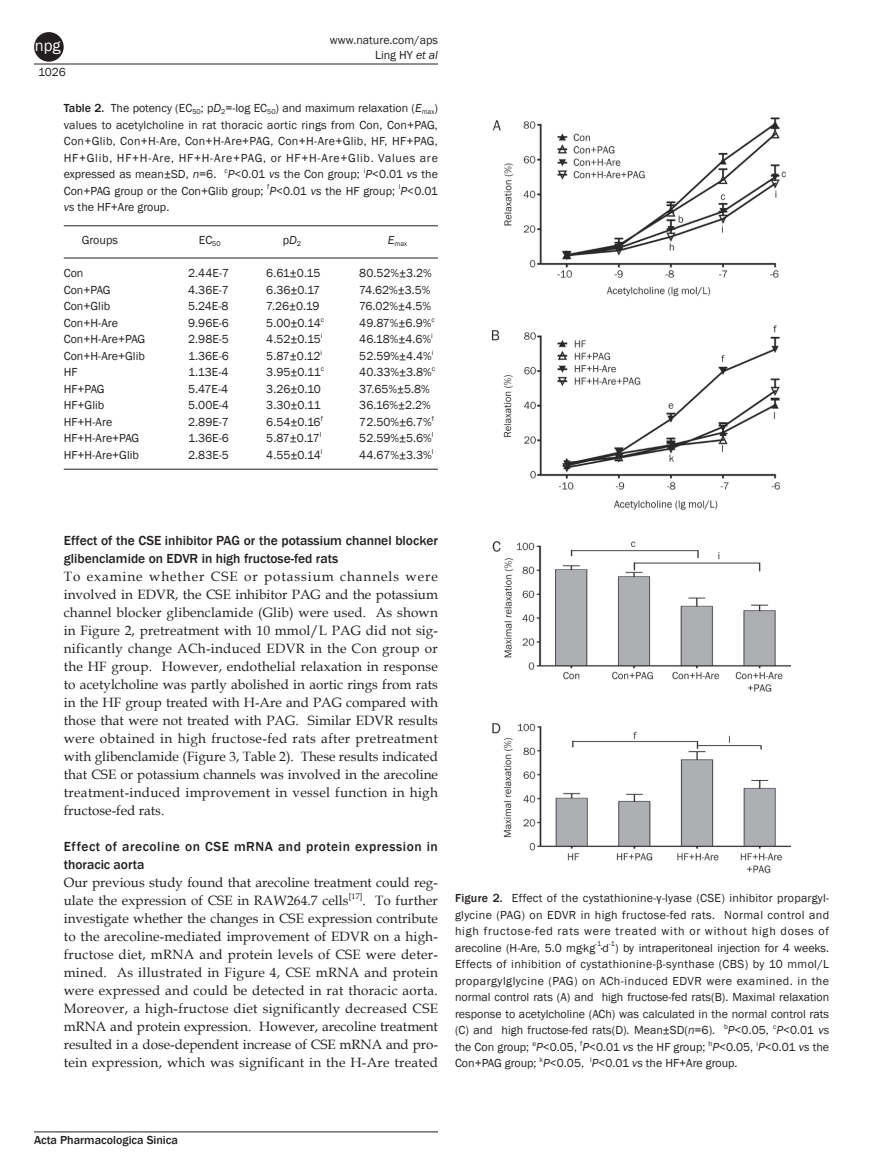
<style>
.page{position:relative;width:893px;height:1170px;background:#fff}
.page>*{position:absolute;margin:0;border:0;box-sizing:border-box;transform-origin:0 0}
.t1{font:16.5px "Franklin Gothic Book 2";color:#fff}
.t2{font:13.5px/18px "Book Antiqua";letter-spacing:.02em;color:#231f20;text-align:justify}
.t3{font:500 13.5px/18px "Franklin Gothic";color:#231f20}
.t4{font:500 13.5px/18px "Franklin Gothic";letter-spacing:.04em;color:#231f20}
.t5{font:12px/16.5px "Franklin Gothic Book 2";color:#231f20;text-align:justify}
.t6{font:12px "Franklin Gothic";letter-spacing:.02em;color:#231f20}
.t7{font:500 12px "Franklin Gothic";color:#231f20}
.t8{font:7.2px "Franklin Gothic Book 2";color:#231f20}
.s1{font-family:"Franklin Gothic";font-style:italic}
.s2{font-family:"Franklin Gothic";font-weight:500}
.s3{font-weight:500}
</style>
<div class="page">
<hr style="left:34px;top:64px;width:404px;height:1px;background:#231f20">
<hr style="left:34px;top:1131px;width:404px;height:1px;background:#231f20">
<div style="left:34px;top:32px;width:30px;height:30px;background:#231f20;border-radius:50%"></div>
<img style="left:491px;top:117px;width:299px;height:756px">
<hr style="left:64px;top:225px;width:374px;height:1px;background:#231f20">
<hr style="left:64px;top:258px;width:374px;height:1px;background:#231f20">
<hr style="left:64px;top:469px;width:374px;height:1px;background:#231f20">
<h1 class="t1" style="left:35px;top:35px;width:27px">npg</h1>
<p class="t5" style="left:38px;top:64px;width:29px">1026</p>
<p class="t5" style="left:330px;top:32px;width:110px;line-height:15px;text-align:right">www.nature.com/aps<br>Ling HY <span class="s1">et al</span></p>
<p class="t5" style="left:64px;top:100px;width:376px"><span class="s2">Table 2.</span> The potency (EC<sub>50</sub>; p<span class="s1">D</span><sub>2</sub>=-log EC<sub>50</sub>) and maximum relaxation (<span class="s1">E</span><sub>max</sub>) values to acetylcholine in rat thoracic aortic rings from Con, Con+PAG, Con+Glib, Con+H-Are, Con+H-Are+PAG, Con+H-Are+Glib, HF, HF+PAG, HF+Glib, HF+H-Are, HF+H-Are+PAG, or HF+H-Are+Glib. Values are expressed as mean±SD, <span class="s1">n</span>=6. <sup>c</sup><span class="s1">P</span>&lt;0.01 <span class="s1">vs</span> the Con group; <sup>i</sup><span class="s1">P</span>&lt;0.01 <span class="s1">vs</span> the Con+PAG group or the Con+Glib group; <sup>f</sup><span class="s1">P</span>&lt;0.01 <span class="s1">vs</span> the HF group; <sup>l</sup><span class="s1">P</span>&lt;0.01 <span class="s1">vs</span> the HF+Are group.</p>
<p class="t5" style="left:82px;top:232px;width:38px">Groups</p>
<p class="t5" style="left:199px;top:232px;width:23px">EC<sub>50</sub></p>
<p class="t5" style="left:283px;top:232px;width:20px">p<span class="s1">D</span><sub>2</sub></p>
<p class="t8" style="left:388px;top:239px;width:21px"><sup>E</sup>max</p>
<p class="t5" style="left:64px;top:265px;width:21px">Con</p>
<p class="t5" style="left:188px;top:265px;width:42px">2.44E-7</p>
<p class="t5" style="left:266px;top:265px;width:56px">6.61±0.15</p>
<p class="t5" style="left:359px;top:265px;width:74px">80.52%±3.2%</p>
<p class="t5" style="left:64px;top:282px;width:48px">Con+PAG</p>
<p class="t5" style="left:188px;top:282px;width:42px">4.36E-7</p>
<p class="t5" style="left:266px;top:282px;width:55px">6.36±0.17</p>
<p class="t5" style="left:359px;top:282px;width:73px">74.62%±3.5%</p>
<p class="t5" style="left:64px;top:298px;width:48px">Con+Glib</p>
<p class="t5" style="left:188px;top:298px;width:42px">5.24E-8</p>
<p class="t5" style="left:266px;top:298px;width:55px">7.26±0.19</p>
<p class="t5" style="left:359px;top:298px;width:73px">76.02%±4.5%</p>
<p class="t5" style="left:64px;top:315px;width:56px">Con+H-Are</p>
<p class="t5" style="left:188px;top:315px;width:42px">9.96E-6</p>
<p class="t5" style="left:266px;top:315px;width:59px">5.00±0.14<sup>c</sup></p>
<p class="t5" style="left:359px;top:315px;width:77px">49.87%±6.9%<sup>c</sup></p>
<p class="t5" style="left:64px;top:331px;width:83px">Con+H-Are+PAG</p>
<p class="t5" style="left:188px;top:331px;width:42px">2.98E-5</p>
<p class="t5" style="left:266px;top:331px;width:58px">4.52±0.15<sup>i</sup></p>
<p class="t5" style="left:359px;top:331px;width:75px">46.18%±4.6%<sup>i</sup></p>
<p class="t5" style="left:64px;top:348px;width:83px">Con+H-Are+Glib</p>
<p class="t5" style="left:188px;top:348px;width:42px">1.36E-6</p>
<p class="t5" style="left:266px;top:348px;width:57px">5.87±0.12<sup>i</sup></p>
<p class="t5" style="left:359px;top:348px;width:76px">52.59%±4.4%<sup>i</sup></p>
<p class="t5" style="left:64px;top:364px;width:15px">HF</p>
<p class="t5" style="left:188px;top:364px;width:42px">1.13E-4</p>
<p class="t5" style="left:266px;top:364px;width:59px">3.95±0.11<sup>c</sup></p>
<p class="t5" style="left:359px;top:364px;width:77px">40.33%±3.8%<sup>c</sup></p>
<p class="t5" style="left:64px;top:381px;width:42px">HF+PAG</p>
<p class="t5" style="left:188px;top:381px;width:41px">5.47E-4</p>
<p class="t5" style="left:266px;top:381px;width:56px">3.26±0.10</p>
<p class="t5" style="left:359px;top:381px;width:72px">37.65%±5.8%</p>
<p class="t5" style="left:64px;top:397px;width:42px">HF+Glib</p>
<p class="t5" style="left:188px;top:397px;width:42px">5.00E-4</p>
<p class="t5" style="left:266px;top:397px;width:56px">3.30±0.11</p>
<p class="t5" style="left:359px;top:397px;width:73px">36.16%±2.2%</p>
<p class="t5" style="left:64px;top:414px;width:50px">HF+H-Are</p>
<p class="t5" style="left:188px;top:414px;width:42px">2.89E-7</p>
<p class="t5" style="left:266px;top:414px;width:58px">6.54±0.16<sup>f</sup></p>
<p class="t5" style="left:359px;top:414px;width:76px">72.50%±6.7%<sup>f</sup></p>
<p class="t5" style="left:64px;top:430px;width:77px">HF+H-Are+PAG</p>
<p class="t5" style="left:188px;top:430px;width:42px">1.36E-6</p>
<p class="t5" style="left:266px;top:430px;width:57px">5.87±0.17<sup>l</sup></p>
<p class="t5" style="left:359px;top:430px;width:76px">52.59%±5.6%<sup>l</sup></p>
<p class="t5" style="left:64px;top:447px;width:77px">HF+H-Are+Glib</p>
<p class="t5" style="left:188px;top:447px;width:42px">2.83E-5</p>
<p class="t5" style="left:266px;top:447px;width:58px">4.55±0.14<sup>l</sup></p>
<p class="t5" style="left:359px;top:447px;width:76px">44.67%±3.3%<sup>l</sup></p>
<p class="t3" style="left:64px;top:531px;width:376px">Effect of the CSE inhibitor PAG or the potassium channel blocker glibenclamide on EDVR in high fructose-fed rats</p>
<p class="t2" style="left:64px;top:567px;width:376px">To examine whether CSE or potassium channels were involved in EDVR, the CSE inhibitor PAG and the potassium channel blocker glibenclamide (Glib) were used. As shown in Figure 2, pretreatment with 10 mmol/L PAG did not sig&shy;nificantly change ACh-induced EDVR in the Con group or the HF group. However, endothelial relaxation in response to acetylcholine was partly abolished in aortic rings from rats in the HF group treated with H-Are and PAG compared with those that were not treated with PAG. Similar EDVR results were obtained in high fructose-fed rats after pretreatment with glibenclamide (Figure 3, Table 2). These results indicated that CSE or potassium channels was involved in the arecoline treatment-induced improvement in vessel function in high fructose-fed rats.</p>
<p class="t4" style="left:64px;top:837px;width:376px">Effect of arecoline on CSE mRNA and protein expression in thoracic aorta</p>
<p class="t2" style="left:64px;top:873px;width:376px">Our previous study found that arecoline treatment could reg&shy;ulate the expression of CSE in RAW264.7 cells<sup>[17]</sup>. To further investigate whether the changes in CSE expression contribute to the arecoline-mediated improvement of EDVR on a high&shy;fructose diet, mRNA and protein levels of CSE were deter&shy;mined. As illustrated in Figure 4, CSE mRNA and protein were expressed and could be detected in rat thoracic aorta.<br>Moreover, a high-fructose diet significantly decreased CSE mRNA and protein expression. However, arecoline treatment resulted in a dose-dependent increase of CSE mRNA and pro&shy;tein expression, which was significant in the H-Are treated</p>
<p class="t6" style="left:455px;top:890px;width:375px"><span class="s3">Figure 2.</span> Effect of the cystathionine-γ-lyase (CSE) inhibitor propargyl-</p>
<p class="t5" style="left:455px;top:906px;width:376px">glycine (PAG) on EDVR in high fructose-fed rats. Normal control and high fructose-fed rats were treated with or without high doses of arecoline (H-Are, 5.0 mg·kg<sup>-1</sup>·d<sup>-1</sup>) by intraperitoneal injection for 4 weeks.</p>
<p class="t6" style="left:455px;top:956px;width:376px">Effects of inhibition of cystathionine-β-synthase (CBS) by 10 mmol/L</p>
<p class="t5" style="left:455px;top:972px;width:376px">propargylglycine (PAG) on ACh-induced EDVR were examined. in the normal control rats (A) and high fructose-fed rats(B). Maximal relaxation response to acetylcholine (ACh) was calculated in the normal control rats (C) and high fructose-fed rats(D). Mean±SD(<span class="s1">n</span>=6). <sup>b</sup><span class="s1">P</span>&lt;0.05, <sup>c</sup><span class="s1">P</span>&lt;0.01 <span class="s1">vs </span>the Con group; <sup>e</sup><span class="s1">P</span>&lt;0.05, <sup>f</sup><span class="s1">P</span>&lt;0.01 <span class="s1">vs</span> the HF group; <sup>h</sup><span class="s1">P</span>&lt;0.05, <sup>i</sup><span class="s1">P</span>&lt;0.01 <span class="s1">vs</span> the Con+PAG group; <sup>k</sup><span class="s1">P</span>&lt;0.05, <sup>l</sup><span class="s1">P</span>&lt;0.01 <span class="s1">vs</span> the HF+Are group.</p>
<p class="t7" style="left:34px;top:1132px;width:145px">Acta Pharmacologica Sinica</p>
</div>
